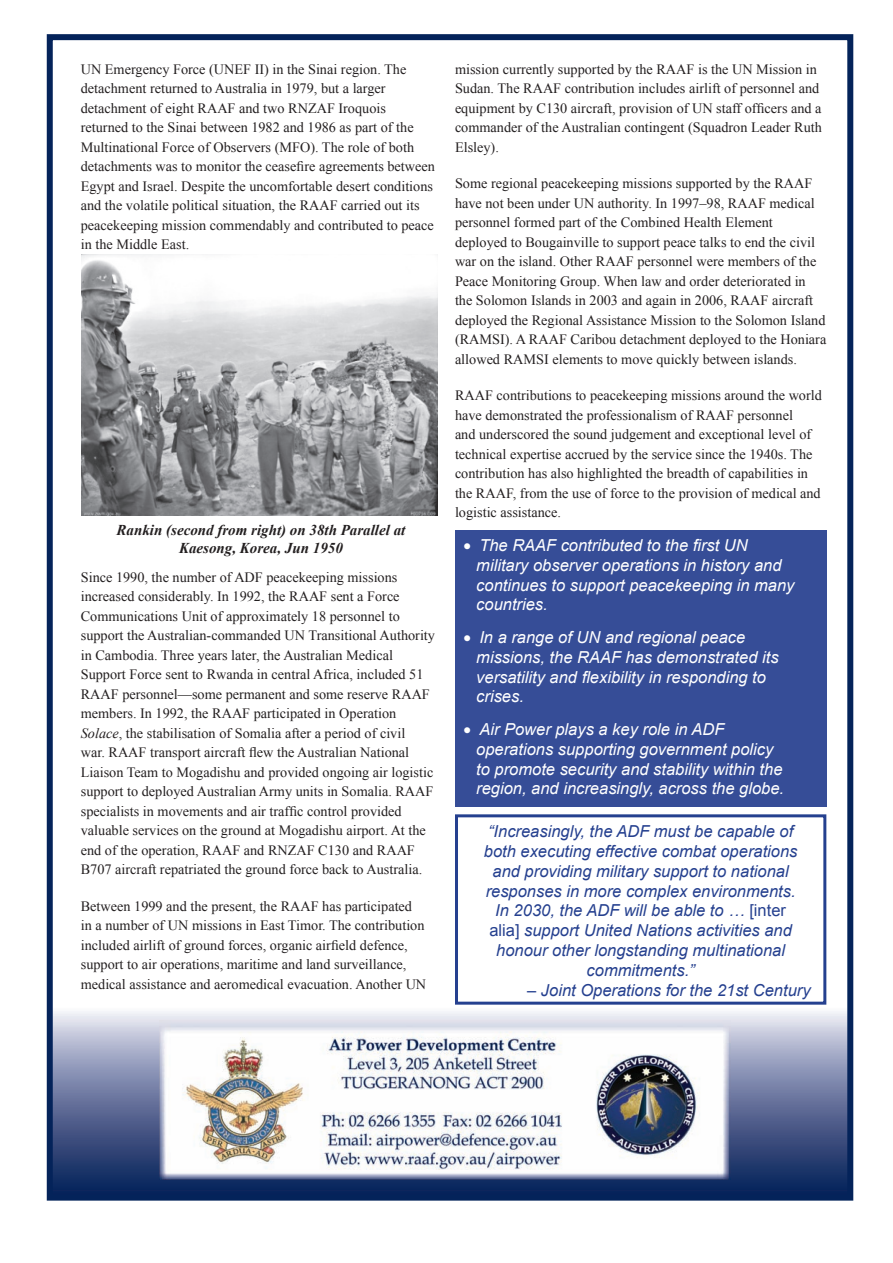
<style>
.page{position:relative;width:893px;height:1263px;background:#fff}
.page>*{position:absolute;margin:0;border:0;box-sizing:border-box;transform-origin:0 0}
.t1{font:italic 16.5px/19.8px "Arial";color:#fff}
.t2{font:italic 16.5px/19.8px "Arial";color:#25408f;text-align:center}
.t3{font:italic 700 15px/18px "Times New Roman";color:#231f20;text-align:center}
.t4{font:14.25px/19.5px "Times New Roman";color:#231f20}
.s1{font-style:italic}
.s2{font-style:normal}
</style>
<div class="page">
<svg style="left:54px;top:1011px;width:792px;height:182px;background:#6b789e"></svg>
<div style="left:47px;top:34px;width:806px;height:1166px;border:6px solid #04235a"></div>
<img style="left:159px;top:1020px;width:571px;height:159px">
<div style="left:455px;top:530px;width:371px;height:277px;background:#364d97"></div>
<div style="left:455px;top:814px;width:371px;height:191px;border:3px solid #25408f"></div>
<img style="left:82px;top:254px;width:356px;height:261px">
<p class="t4" style="left:81px;top:59px;width:356px">UN Emergency Force (UNEF II) in the Sinai region. The detachment returned to Australia in 1979, but a larger detachment of eight RAAF and two RNZAF Iroquois returned to the Sinai between 1982 and 1986 as part of the Multinational Force of Observers (MFO). The role of both detachments was to monitor the ceasefire agreements between Egypt and Israel. Despite the uncomfortable desert conditions and the volatile political situation, the RAAF carried out its peacekeeping mission commendably and contributed to peace in the Middle East.</p>
<p class="t3" style="left:117px;top:521px;width:290px">Rankin (second from right) on 38th Parallel at<br>Kaesong, Korea, Jun 1950</p>
<p class="t4" style="left:81px;top:567px;width:356px">Since 1990, the number of ADF peacekeeping missions increased considerably. In 1992, the RAAF sent a Force Communications Unit of approximately 18 personnel to support the Australian-commanded UN Transitional Authority in Cambodia. Three years later, the Australian Medical Support Force sent to Rwanda in central Africa, included 51<br>RAAF personnel—some permanent and some reserve RAAF members. In 1992, the RAAF participated in Operation <span class="s1">Solace</span>, the stabilisation of Somalia after a period of civil<br>war. RAAF transport aircraft flew the Australian National Liaison Team to Mogadishu and provided ongoing air logistic support to deployed Australian Army units in Somalia. RAAF specialists in movements and air traffic control provided valuable services on the ground at Mogadishu airport. At the end of the operation, RAAF and RNZAF C130 and RAAF B707 aircraft repatriated the ground force back to Australia.</p>
<p class="t4" style="left:81px;top:896px;width:347px">Between 1999 and the present, the RAAF has participated in a number of UN missions in East Timor. The contribution included airlift of ground forces, organic airfield defence, support to air operations, maritime and land surveillance, medical assistance and aeromedical evacuation. Another UN</p>
<p class="t4" style="left:455px;top:59px;width:368px">mission currently supported by the RAAF is the UN Mission in Sudan. The RAAF contribution includes airlift of personnel and equipment by C130 aircraft, provision of UN staff officers and a commander of the Australian contingent (Squadron Leader Ruth Elsley).</p>
<p class="t4" style="left:455px;top:173px;width:373px">Some regional peacekeeping missions supported by the RAAF have not been under UN authority. In 1997–98, RAAF medical personnel formed part of the Combined Health Element deployed to Bougainville to support peace talks to end the civil war on the island. Other RAAF personnel were members of the Peace Monitoring Group. When law and order deteriorated in the Solomon Islands in 2003 and again in 2006, RAAF aircraft deployed the Regional Assistance Mission to the Solomon Island (RAMSI). A RAAF Caribou detachment deployed to the Honiara allowed RAMSI elements to move quickly between islands.</p>
<p class="t4" style="left:455px;top:385px;width:368px">RAAF contributions to peacekeeping missions around the world have demonstrated the professionalism of RAAF personnel<br>and underscored the sound judgement and exceptional level of technical expertise accrued by the service since the 1940s. The contribution has also highlighted the breadth of capabilities in the RAAF, from the use of force to the provision of medical and logistic assistance.</p>
<p class="t1" style="left:476px;top:535px;width:320px;text-indent:-13px">• The RAAF contributed to the first UN military observer operations in history and continues to support peacekeeping in many countries.</p>
<p class="t1" style="left:476px;top:627px;width:304px;text-indent:-13px">• In a range of UN and regional peace missions, the RAAF has demonstrated its versatility and flexibility in responding to crises.</p>
<p class="t1" style="left:476px;top:719px;width:309px;text-indent:-13px">• Air Power plays a key role in ADF operations supporting government policy to promote security and stability within the region, and increasingly, across the globe.</p>
<p class="t2" style="left:484px;top:822px;width:315px">“Increasingly, the ADF must be capable of both executing effective combat operations and providing military support to national responses in more complex environments.<br>In 2030, the ADF will be able to … <span class="s2">[inter alia]</span> support United Nations activities and honour other longstanding multinational commitments.”</p>
<p class="t2" style="left:527px;top:980px;width:285px">– Joint Operations for the 21st Century</p>
</div>
